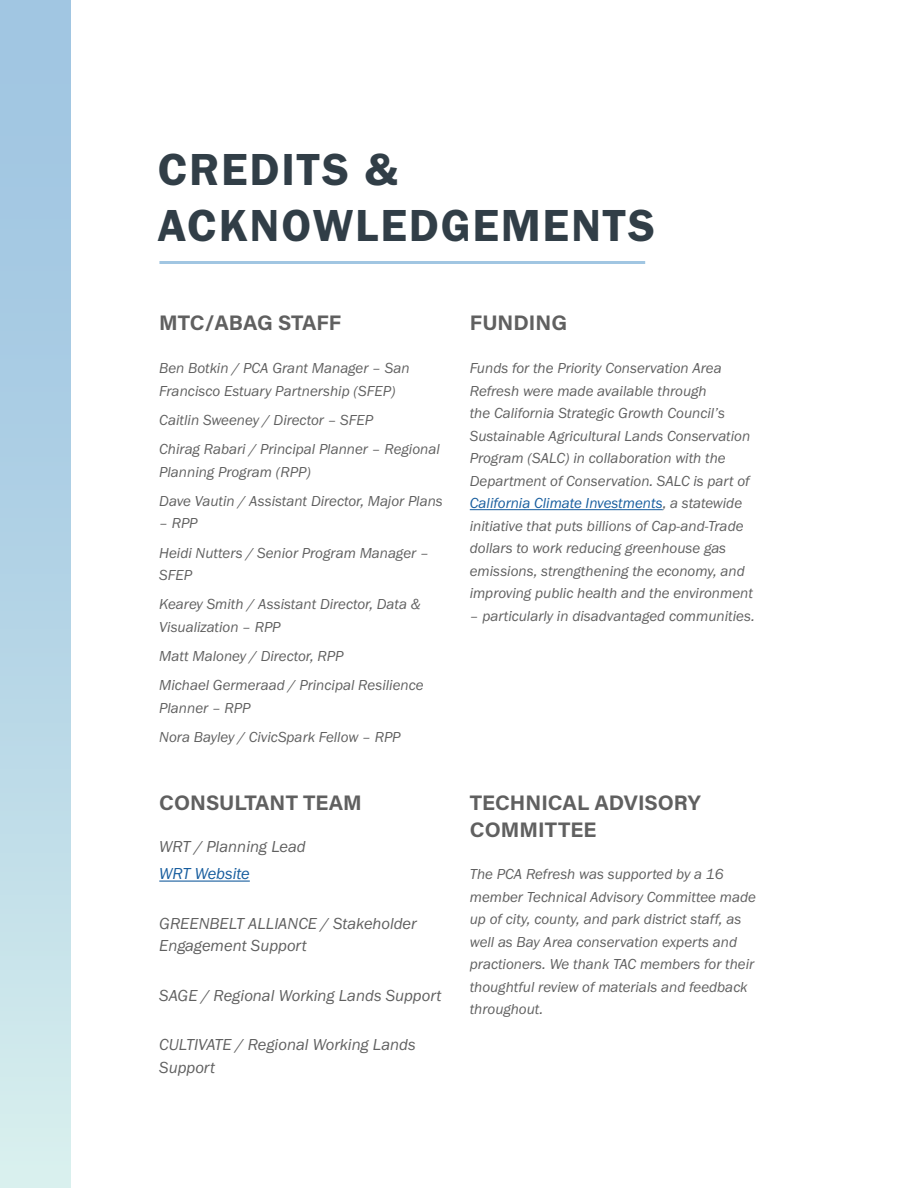
<style>
.page{position:relative;width:918px;height:1188px;background:#fff}
.page>*{position:absolute;margin:0;border:0;box-sizing:border-box;transform-origin:0 0}
.Table_of_Contents{font:46.5px/55.8px "Franklin Gothic URW Dem";letter-spacing:.04em;color:#313e47}
.Section_Titles{font:700 21px/27px "Acumin Pro";color:#606060}
.t1{font:16.5px/22.5px "Franklin Gothic URW Boo Ita";color:#606060}
.t2{font:15px/22.5px "Franklin Gothic URW Boo Ita";color:#606060}
.s1{color:#175d9e}
</style>
<div class="page">
<div style="left:0;top:0;width:70px;height:1188px;background:linear-gradient(to bottom,#99c0e0,#d3eced)"></div>
<hr style="left:159px;top:261px;width:486px;height:3px;background:#a1c6e2">
<hr style="left:159px;top:881px;width:91px;height:1px;background:#175d9e">
<hr style="left:470px;top:509px;width:193px;height:1px;background:#175d9e">
<p class="Table_of_Contents" style="left:158px;top:141px;width:499px">CREDITS &amp;<br>ACKNOWLEDGEMENTS</p>
<h3 class="Section_Titles" style="left:159px;top:309px;width:183px">MTC/ABAG STAFF</h3>
<p class="t2" style="left:159px;top:357px;width:252px">Ben Botkin / PCA Grant Manager – San<br>Francisco Estuary Partnership (SFEP)</p>
<p class="t2" style="left:159px;top:408px;width:215px">Caitlin Sweeney / Director – SFEP</p>
<p class="t2" style="left:159px;top:438px;width:282px">Chirag Rabari / Principal Planner – Regional<br>Planning Program (RPP)</p>
<p class="t2" style="left:159px;top:489px;width:285px">Dave Vautin / Assistant Director, Major Plans</p>
<p class="t2" style="left:159px;top:512px;width:40px">– RPP</p>
<p class="t2" style="left:159px;top:541px;width:271px">Heidi Nutters / Senior Program Manager –<br>SFEP</p>
<p class="t2" style="left:159px;top:593px;width:263px">Kearey Smith / Assistant Director, Data &amp;<br>Visualization – RPP</p>
<p class="t2" style="left:159px;top:645px;width:186px">Matt Maloney / Director, RPP</p>
<p class="t2" style="left:159px;top:674px;width:266px">Michael Germeraad / Principal Resilience<br>Planner – RPP</p>
<p class="t2" style="left:159px;top:726px;width:243px">Nora Bayley / CivicSpark Fellow – RPP</p>
<h3 class="Section_Titles" style="left:159px;top:788px;width:204px">CONSULTANT TEAM</h3>
<p class="t1" style="left:159px;top:833px;width:148px;line-height:27px">WRT / Planning Lead<br><span class="s1">WRT Website</span></p>
<p class="t1" style="left:159px;top:912px;width:259px">GREENBELT ALLIANCE / Stakeholder<br>Engagement Support</p>
<p class="t1" style="left:159px;top:984px;width:284px">SAGE / Regional Working Lands Support</p>
<p class="t1" style="left:159px;top:1033px;width:258px">CULTIVATE / Regional Working Lands<br>Support</p>
<h3 class="Section_Titles" style="left:470px;top:309px;width:99px">FUNDING</h3>
<p class="t2" style="left:470px;top:357px;width:285px">Funds for the Priority Conservation Area Refresh were made available through<br>the California Strategic Growth Council’s Sustainable Agricultural Lands Conservation Program (SALC) in collaboration with the Department of Conservation. SALC is part of <span class="s1">California Climate Investments</span>, a statewide initiative that puts billions of Cap-and-Trade dollars to work reducing greenhouse gas emissions, strengthening the economy, and improving public health and the environment</p>
<p class="t2" style="left:470px;top:604px;width:287px">– particularly in disadvantaged communities.</p>
<h3 class="Section_Titles" style="left:470px;top:788px;width:233px">TECHNICAL ADVISORY<br>COMMITTEE</h3>
<p class="t2" style="left:470px;top:863px;width:288px">The PCA Refresh was supported by a 16 member Technical Advisory Committee made up of city, county, and park district staff, as well as Bay Area conservation experts and practioners. We thank TAC members for their thoughtful review of materials and feedback throughout.</p>
</div>
